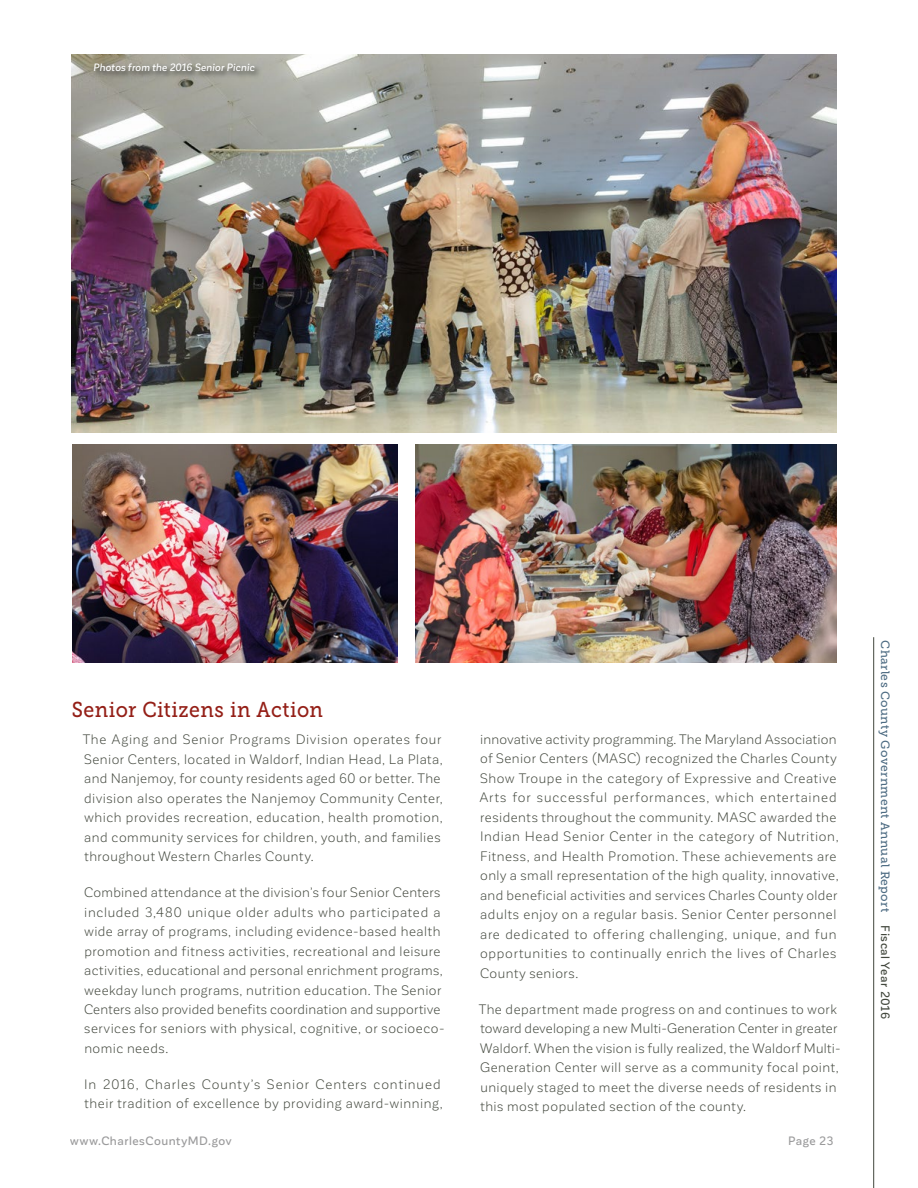
<style>
.page{position:relative;width:918px;height:1188px;background:#fff}
.page>*{position:absolute;margin:0;border:0;box-sizing:border-box;transform-origin:0 0}
.t1{font:21.45px "Museo Slab 500";letter-spacing:.02em;color:#941f17;scale:.91 1}
.t2{font:13.5px/19.5px "Corporative Sans";letter-spacing:.04em;color:#42473d}
.t3{font:12px "Museo Slab 500";letter-spacing:.03em;color:#4e6c83}
.t4{font:500 12px "Corporative Sans";letter-spacing:.045em;color:#9b9b9c}
.t5{font:italic 500 10.5px "Corporative Sans";letter-spacing:.015em;color:#fff}
.s1{font-family:"Corporative Sans";font-weight:500;color:#42473d}
</style>
<div class="page">
<img style="left:71px;top:54px;width:765px;height:378px">
<img style="left:72px;top:445px;width:326px;height:217px">
<img style="left:416px;top:445px;width:421px;height:217px">
<div style="left:93px;top:62px;width:170px;height:17px;background:#000;opacity:.6"></div>
<hr style="left:873px;top:637px;width:1px;height:551px;background:#42473d">
<p class="t5" style="left:93px;top:61px;width:163px">Photos from the 2016 Senior Picnic</p>
<h1 class="t1" style="left:72px;top:698px;width:277px">Senior Citizens in Action</h1>
<p class="t2" style="left:83px;top:730px;width:361px">The Aging and Senior Programs Division operates four Senior Centers, located in Waldorf, Indian Head, La Plata, and Nanjemoy, for county residents aged 60 or better. The division also operates the Nanjemoy Community Center, which provides recreation, education, health promotion, and community services for children, youth, and families throughout Western Charles County.</p>
<p class="t2" style="left:84px;top:883px;width:362px">Combined attendance at the division’s four Senior Centers included 3,480 unique older adults who participated a wide array of programs, including evidence-based health promotion and fitness activities, recreational and leisure activities, educational and personal enrichment programs, weekday lunch programs, nutrition education. The Senior Centers also provided benefits coordination and supportive services for seniors with physical, cognitive, or socioeco&shy;nomic needs.</p>
<p class="t2" style="left:84px;top:1075px;width:360px">In 2016, Charles County’s Senior Centers continued their tradition of excellence by providing award-winning,</p>
<p class="t2" style="left:480px;top:730px;width:361px">innovative activity programming. The Maryland Association of Senior Centers (MASC) recognized the Charles County Show Troupe in the category of Expressive and Creative Arts for successful performances, which entertained residents throughout the community. MASC awarded the Indian Head Senior Center in the category of Nutrition, Fitness, and Health Promotion. These achievements are only a small representation of the high quality, innovative, and beneficial activities and services Charles County older adults enjoy on a regular basis. Senior Center personnel are dedicated to offering challenging, unique, and fun opportunities to continually enrich the lives of Charles County seniors.</p>
<p class="t2" style="left:479px;top:1000px;width:363px">The department made progress on and continues to work toward developing a new Multi-Generation Center in greater Waldorf. When the vision is fully realized, the Waldorf Multi-Generation Center will serve as a community focal point, uniquely staged to meet the diverse needs of residents in this most populated section of the county.</p>
<p class="t4" style="left:70px;top:1135px;width:163px">www.CharlesCountyMD.gov</p>
<p class="t4" style="left:788px;top:1135px;width:47px">Page 23</p>
<p class="t3" style="left:892px;top:640px;width:380px;rotate:90deg">Charles County Government Annual Report <span class="s1">Fiscal Year 2016</span></p>
</div>
